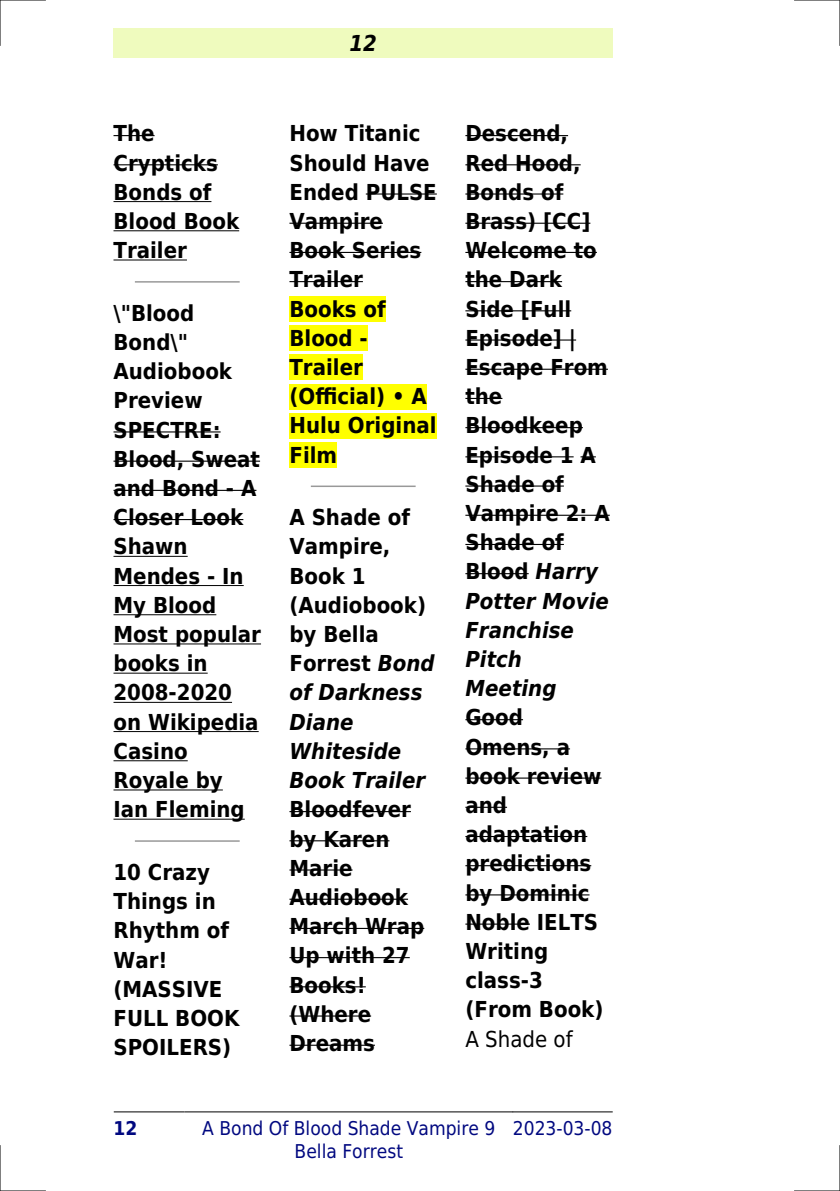
<style>
.page{position:relative;width:840px;height:1191px;background:#fff}
.page>*{position:absolute;margin:0;border:0;box-sizing:border-box;transform-origin:0 0}
.t1{font:700 22px/29.2px "DejaVu Sans Condensed";color:#000}
.t2{font:22px "DejaVu Sans Condensed";color:#000}
.t3{font:italic 700 22px "DejaVu Sans Condensed";color:#000}
.t4{font:19px/22.8px "DejaVu Sans Condensed";color:#000880;text-align:center}
.t5{font:700 19px "DejaVu Sans Condensed";color:#000880}
.s1{font-style:italic}
</style>
<div class="page">
<div style="left:113px;top:28px;width:499px;height:30px;background:#effbbe"></div>
<hr style="left:114px;top:1111px;width:70px;height:1px;background:#000">
<hr style="left:185px;top:1111px;width:327px;height:1px;background:#000">
<hr style="left:513px;top:1111px;width:99px;height:1px;background:#000">
<hr style="left:113px;top:135px;width:41px;height:1px;background:#000">
<hr style="left:113px;top:164px;width:105px;height:1px;background:#000">
<hr style="left:113px;top:201px;width:98px;height:1px;background:#000">
<hr style="left:113px;top:230px;width:126px;height:1px;background:#000">
<hr style="left:113px;top:259px;width:74px;height:1px;background:#000">
<hr style="left:135px;top:281px;width:104px;height:2px;background:#999">
<hr style="left:113px;top:431px;width:107px;height:1px;background:#000">
<hr style="left:113px;top:460px;width:147px;height:2px;background:#000">
<hr style="left:113px;top:490px;width:143px;height:1px;background:#000">
<hr style="left:113px;top:519px;width:130px;height:1px;background:#000">
<hr style="left:113px;top:556px;width:74px;height:1px;background:#000">
<hr style="left:113px;top:585px;width:130px;height:1px;background:#000">
<hr style="left:113px;top:614px;width:103px;height:1px;background:#000">
<hr style="left:113px;top:643px;width:148px;height:1px;background:#000">
<hr style="left:113px;top:672px;width:94px;height:1px;background:#000">
<hr style="left:113px;top:702px;width:119px;height:1px;background:#000">
<hr style="left:113px;top:731px;width:145px;height:1px;background:#000">
<hr style="left:113px;top:760px;width:75px;height:1px;background:#000">
<hr style="left:113px;top:789px;width:110px;height:1px;background:#000">
<hr style="left:113px;top:818px;width:131px;height:1px;background:#000">
<hr style="left:135px;top:840px;width:104px;height:1px;background:#999">
<hr style="left:365px;top:193px;width:71px;height:2px;background:#000">
<hr style="left:289px;top:223px;width:94px;height:1px;background:#000">
<hr style="left:289px;top:252px;width:132px;height:1px;background:#000">
<hr style="left:289px;top:281px;width:74px;height:1px;background:#000">
<div style="left:289px;top:296px;width:96px;height:26px;background:#ff0"></div>
<div style="left:289px;top:325px;width:78px;height:26px;background:#ff0"></div>
<div style="left:289px;top:354px;width:74px;height:26px;background:#ff0"></div>
<div style="left:289px;top:384px;width:137px;height:25px;background:#ff0"></div>
<div style="left:289px;top:413px;width:147px;height:25px;background:#ff0"></div>
<div style="left:289px;top:442px;width:48px;height:26px;background:#ff0"></div>
<hr style="left:311px;top:485px;width:103px;height:2px;background:#999">
<hr style="left:289px;top:811px;width:121px;height:1px;background:#000">
<hr style="left:289px;top:840px;width:100px;height:1px;background:#000">
<hr style="left:289px;top:869px;width:63px;height:1px;background:#000">
<hr style="left:289px;top:898px;width:119px;height:1px;background:#000">
<hr style="left:289px;top:928px;width:135px;height:1px;background:#000">
<hr style="left:289px;top:957px;width:120px;height:1px;background:#000">
<hr style="left:289px;top:986px;width:76px;height:1px;background:#000">
<hr style="left:289px;top:1015px;width:82px;height:1px;background:#000">
<hr style="left:289px;top:1044px;width:86px;height:1px;background:#000">
<hr style="left:465px;top:135px;width:102px;height:1px;background:#000">
<hr style="left:465px;top:164px;width:115px;height:1px;background:#000">
<hr style="left:465px;top:193px;width:98px;height:2px;background:#000">
<hr style="left:465px;top:223px;width:125px;height:1px;background:#000">
<hr style="left:465px;top:252px;width:131px;height:1px;background:#000">
<hr style="left:465px;top:281px;width:96px;height:1px;background:#000">
<hr style="left:465px;top:310px;width:106px;height:1px;background:#000">
<hr style="left:465px;top:339px;width:111px;height:1px;background:#000">
<hr style="left:465px;top:369px;width:142px;height:1px;background:#000">
<hr style="left:465px;top:398px;width:37px;height:1px;background:#000">
<hr style="left:465px;top:427px;width:117px;height:1px;background:#000">
<hr style="left:465px;top:456px;width:108px;height:1px;background:#000">
<svg style="left:580px;top:456px;width:15px;height:1px"></svg>
<hr style="left:465px;top:485px;width:98px;height:1px;background:#000">
<hr style="left:465px;top:515px;width:144px;height:1px;background:#000">
<hr style="left:465px;top:544px;width:98px;height:1px;background:#000">
<hr style="left:465px;top:573px;width:63px;height:1px;background:#000">
<hr style="left:465px;top:719px;width:57px;height:1px;background:#000">
<hr style="left:465px;top:748px;width:104px;height:1px;background:#000">
<hr style="left:465px;top:777px;width:136px;height:1px;background:#000">
<hr style="left:465px;top:806px;width:42px;height:2px;background:#000">
<hr style="left:465px;top:836px;width:122px;height:1px;background:#000">
<hr style="left:465px;top:865px;width:126px;height:1px;background:#000">
<hr style="left:465px;top:894px;width:124px;height:1px;background:#000">
<hr style="left:465px;top:923px;width:64px;height:1px;background:#000">
<hr style="left:0;top:0;width:45px;height:1px;background:#000">
<hr style="left:794px;top:0;width:45px;height:1px;background:#000">
<hr style="left:0;top:1190px;width:45px;height:1px;background:#000">
<hr style="left:794px;top:1190px;width:45px;height:1px;background:#000">
<hr style="left:0;top:0;width:1px;height:45px;background:#000">
<hr style="left:0;top:1145px;width:1px;height:46px;background:#000">
<hr style="left:839px;top:0;width:1px;height:45px;background:#000">
<hr style="left:839px;top:1145px;width:1px;height:46px;background:#000">
<p class="t3" style="left:349px;top:30px;width:29px">12</p>
<p class="t1" style="left:113px;top:119px;width:127px">The<br>Crypticks<br>Bonds of<br>Blood Book<br>Trailer</p>
<p class="t1" style="left:113px;top:299px;width:149px">\"Blood<br>Bond\"<br>Audiobook<br>Preview<br>SPECTRE:<br>Blood, Sweat and Bond - A<br>Closer Look<br>Shawn<br>Mendes - In<br>My Blood<br>Most popular books in<br>2008-2020 on Wikipedia<br>Casino<br>Royale by<br>Ian Fleming</p>
<p class="t1" style="left:113px;top:857px;width:127px">10 Crazy<br>Things in<br>Rhythm of<br>War! (MASSIVE<br>FULL BOOK<br>SPOILERS)</p>
<p class="t1" style="left:289px;top:119px;width:149px">How Titanic<br>Should Have<br>Ended PULSE<br>Vampire<br>Book Series<br>Trailer<br>Books of<br>Blood -<br>Trailer (Official) A<br>Hulu Original<br>Film</p>
<p class="t1" style="left:289px;top:503px;width:147px">A Shade of<br>Vampire,<br>Book 1 (Audiobook) by Bella<br>Forrest <span class="s1">Bond of Darkness<br>Diane<br>Whiteside<br>Book Trailer</span></p>
<p class="t1" style="left:289px;top:795px;width:136px">Bloodfever by Karen<br>Marie<br>Audiobook<br>March Wrap<br>Up with 27<br>Books! (Where<br>Dreams</p>
<p class="t1" style="left:465px;top:119px;width:146px">Descend,<br>Red Hood,<br>Bonds of<br>Brass) [CC]<br>Welcome to the Dark<br>Side [Full<br>Episode] |<br>Escape From the<br>Bloodkeep<br>Episode 1 A<br>Shade of<br>Vampire 2: A<br>Shade of<br>Blood <span class="s1">Harry<br>Potter Movie<br>Franchise<br>Pitch<br>Meeting</span></p>
<p class="t1" style="left:465px;top:703px;width:139px">Good<br>Omens, a book review and adaptation predictions by Dominic<br>Noble IELTS<br>Writing class-3 (From Book)</p>
<p class="t2" style="left:465px;top:1026px;width:109px">A Shade of</p>
<p class="t5" style="left:113px;top:1117px;width:25px">12</p>
<p class="t4" style="left:202px;top:1117px;width:294px">A Bond Of Blood Shade Vampire 9<br>Bella Forrest</p>
<p class="t4" style="left:512px;top:1117px;width:101px">2023-03-08</p>
</div>
